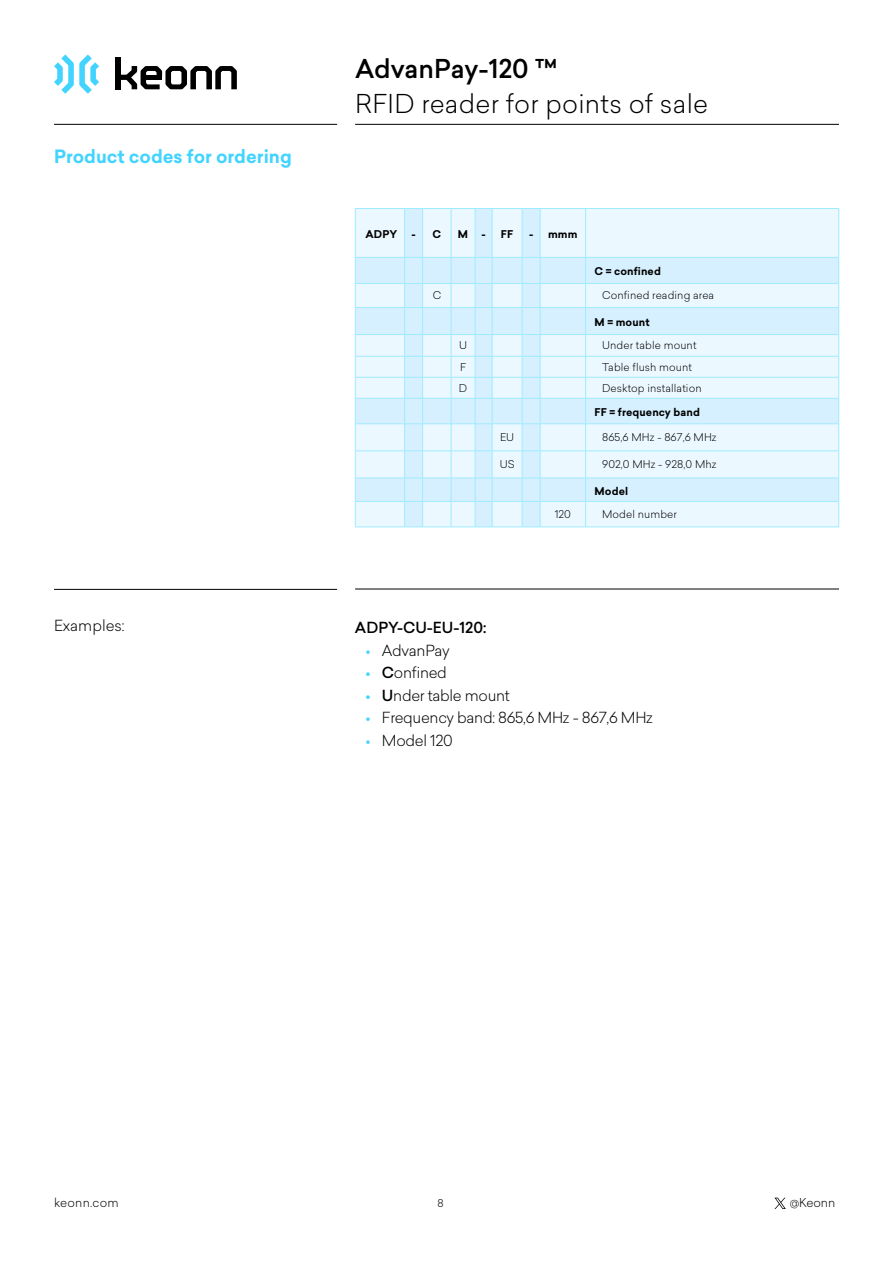
<style>
.page{position:relative;width:893px;height:1263px;background:#fff}
.page>*{position:absolute;margin:0;border:0;box-sizing:border-box;transform-origin:0 0}
.t1{font:300 25.5px "Sailec";letter-spacing:.01em;color:#000}
.t2{font:500 25.5px "Sailec";color:#000}
.t3{font:700 18px "Sailec";color:#42d4ff}
.t4{font:300 15px "Sailec";letter-spacing:-.02em;color:#000}
.t5{font:500 15px "Sailec";color:#000}
.t6{font:300 15px "Sailec";color:#000}
.t7{font:300 12px "Sailec";letter-spacing:.01em;color:#000}
.t8{font:300 10.5px "Sailec";letter-spacing:.01em;color:#000}
.t9{font:700 10.5px "Sailec";letter-spacing:.01em;color:#000}
.s1{color:#42d4ff}
.s2{font-weight:500;color:#42d4ff}
.s3{font-weight:500}
</style>
<div class="page">
<svg style="left:54px;top:54px;width:45px;height:40px"></svg>
<div style="left:116px;top:57px;width:5px;height:32px;background:#000"></div>
<svg style="left:121px;top:66px;width:116px;height:23px"></svg>
<hr style="left:355px;top:124px;width:484px;height:1px;background:#000">
<hr style="left:54px;top:124px;width:283px;height:1px;background:#000">
<svg style="left:774px;top:1197px;width:12px;height:12px"></svg>
<hr style="left:54px;top:589px;width:283px;height:1px;background:#000">
<hr style="left:355px;top:589px;width:484px;height:1px;background:#000">
<svg style="left:356px;top:209px;width:482px;height:318px;background:#e4f5ff"></svg>
<svg style="left:522px;top:208px;width:18px;height:1px"></svg>
<hr style="left:586px;top:208px;width:253px;height:1px;background:#9febff">
<hr style="left:838px;top:209px;width:1px;height:48px;background:#9febff">
<hr style="left:586px;top:257px;width:253px;height:1px;background:#9febff">
<hr style="left:585px;top:209px;width:1px;height:48px;background:#9febff">
<hr style="left:540px;top:208px;width:46px;height:1px;background:#9febff">
<hr style="left:540px;top:209px;width:1px;height:48px;background:#9febff">
<hr style="left:540px;top:257px;width:46px;height:1px;background:#9febff">
<hr style="left:492px;top:208px;width:30px;height:1px;background:#9febff">
<hr style="left:492px;top:209px;width:1px;height:48px;background:#9febff">
<hr style="left:522px;top:209px;width:1px;height:48px;background:#9febff">
<hr style="left:451px;top:209px;width:1px;height:48px;background:#9febff">
<hr style="left:475px;top:209px;width:1px;height:48px;background:#9febff">
<svg style="left:405px;top:208px;width:87px;height:1px"></svg>
<hr style="left:422px;top:209px;width:1px;height:48px;background:#9febff">
<hr style="left:355px;top:208px;width:50px;height:1px;background:#9febff">
<hr style="left:355px;top:209px;width:1px;height:48px;background:#9febff">
<hr style="left:404px;top:209px;width:1px;height:48px;background:#9febff">
<hr style="left:355px;top:257px;width:50px;height:1px;background:#9febff">
<hr style="left:355px;top:283px;width:50px;height:1px;background:#9febff">
<hr style="left:586px;top:283px;width:253px;height:1px;background:#9febff">
<hr style="left:540px;top:283px;width:46px;height:1px;background:#9febff">
<hr style="left:355px;top:307px;width:50px;height:1px;background:#9febff">
<hr style="left:540px;top:307px;width:46px;height:1px;background:#9febff">
<hr style="left:586px;top:307px;width:253px;height:1px;background:#9febff">
<hr style="left:355px;top:334px;width:50px;height:1px;background:#9febff">
<hr style="left:355px;top:356px;width:50px;height:1px;background:#9febff">
<hr style="left:355px;top:377px;width:50px;height:1px;background:#9febff">
<hr style="left:355px;top:398px;width:50px;height:1px;background:#9febff">
<hr style="left:540px;top:334px;width:46px;height:1px;background:#9febff">
<hr style="left:540px;top:356px;width:46px;height:1px;background:#9febff">
<hr style="left:540px;top:377px;width:46px;height:1px;background:#9febff">
<hr style="left:540px;top:398px;width:46px;height:1px;background:#9febff">
<hr style="left:586px;top:334px;width:253px;height:1px;background:#9febff">
<hr style="left:586px;top:356px;width:253px;height:1px;background:#9febff">
<hr style="left:586px;top:377px;width:253px;height:1px;background:#9febff">
<hr style="left:586px;top:398px;width:253px;height:1px;background:#9febff">
<hr style="left:355px;top:423px;width:50px;height:1px;background:#9febff">
<hr style="left:355px;top:451px;width:50px;height:1px;background:#9febff">
<hr style="left:540px;top:423px;width:46px;height:1px;background:#9febff">
<hr style="left:586px;top:423px;width:253px;height:1px;background:#9febff">
<hr style="left:586px;top:451px;width:253px;height:1px;background:#9febff">
<hr style="left:540px;top:451px;width:46px;height:1px;background:#9febff">
<hr style="left:355px;top:478px;width:50px;height:1px;background:#9febff">
<svg style="left:355px;top:258px;width:1px;height:269px"></svg>
<hr style="left:355px;top:501px;width:50px;height:1px;background:#9febff">
<hr style="left:540px;top:478px;width:46px;height:1px;background:#9febff">
<hr style="left:540px;top:501px;width:46px;height:1px;background:#9febff">
<hr style="left:586px;top:478px;width:253px;height:1px;background:#9febff">
<svg style="left:585px;top:258px;width:1px;height:269px"></svg>
<svg style="left:838px;top:258px;width:1px;height:269px"></svg>
<hr style="left:586px;top:501px;width:253px;height:1px;background:#9febff">
<hr style="left:355px;top:527px;width:50px;height:1px;background:#9febff">
<svg style="left:404px;top:257px;width:137px;height:271px;background:#d9f2ff"></svg>
<hr style="left:540px;top:527px;width:46px;height:1px;background:#9febff">
<hr style="left:586px;top:527px;width:253px;height:1px;background:#9febff">
<h2 class="t3" style="left:54px;top:144px;width:239px">Product codes for ordering</h2>
<h1 class="t2" style="left:355px;top:51px;width:204px">AdvanPay-120 ™</h1>
<h1 class="t1" style="left:355px;top:86px;width:355px">RFID reader for points of sale</h1>
<p class="t9" style="left:366px;top:227px;width:33px">ADPY</p>
<p class="t9" style="left:411px;top:227px;width:31px">- C</p>
<p class="t9" style="left:458px;top:227px;width:12px">M</p>
<p class="t9" style="left:481px;top:227px;width:33px">- FF</p>
<p class="t9" style="left:529px;top:227px;width:50px">- mmm</p>
<p class="t9" style="left:595px;top:264px;width:68px">C = confined</p>
<p class="t8" style="left:433px;top:288px;width:10px">C</p>
<p class="t8" style="left:602px;top:288px;width:114px">Confined reading area</p>
<p class="t9" style="left:595px;top:315px;width:57px">M = mount</p>
<p class="t8" style="left:459px;top:338px;width:9px">U</p>
<p class="t8" style="left:602px;top:338px;width:96px">Under table mount</p>
<p class="t8" style="left:460px;top:360px;width:8px">F</p>
<p class="t8" style="left:602px;top:360px;width:92px">Table flush mount</p>
<p class="t8" style="left:459px;top:381px;width:10px">D</p>
<p class="t8" style="left:602px;top:381px;width:101px">Desktop installation</p>
<p class="t9" style="left:595px;top:405px;width:107px">FF = frequency band</p>
<p class="t8" style="left:500px;top:430px;width:16px">EU</p>
<p class="t8" style="left:602px;top:430px;width:116px">865,6 MHz - 867,6 MHz</p>
<p class="t8" style="left:500px;top:457px;width:16px">US</p>
<p class="t8" style="left:602px;top:457px;width:116px">902,0 MHz - 928,0 Mhz</p>
<p class="t9" style="left:595px;top:483px;width:35px">Model</p>
<p class="t8" style="left:555px;top:507px;width:18px">120</p>
<p class="t8" style="left:602px;top:507px;width:76px">Model number</p>
<h3 class="t6" style="left:54px;top:615px;width:72px">Examples:</h3>
<h3 class="t5" style="left:355px;top:617px;width:133px">ADPY-CU-EU-120:</h3>
<h3 class="t4" style="left:365px;top:640px;width:86px"><span class="s1">•</span> AdvanPay</h3>
<h3 class="t4" style="left:365px;top:662px;width:83px"><span class="s2">•</span> <span class="s3">C</span>onfined</h3>
<h3 class="t4" style="left:365px;top:685px;width:146px"><span class="s2">•</span> <span class="s3">U</span>nder table mount</h3>
<h3 class="t4" style="left:365px;top:707px;width:289px"><span class="s1">•</span> Frequency band: 865,6 MHz - 867,6 MHz</h3>
<h3 class="t4" style="left:365px;top:730px;width:89px"><span class="s1">•</span> Model 120</h3>
<p class="t7" style="left:54px;top:1194px;width:66px">keonn.com</p>
<p class="t8" style="left:438px;top:1196px;width:8px">8</p>
<p class="t7" style="left:790px;top:1194px;width:47px">@Keonn</p>
</div>
